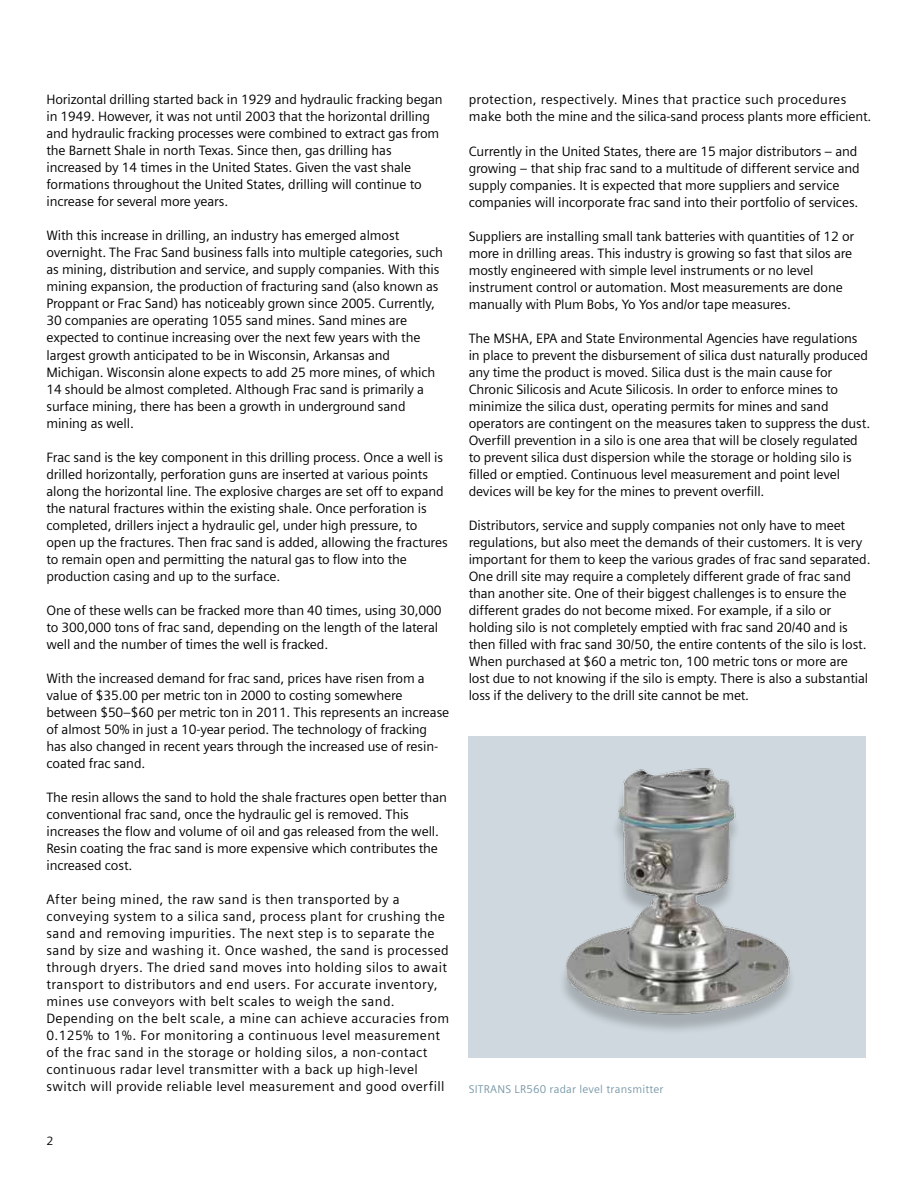
<style>
.page{position:relative;width:918px;height:1188px;background:#fff}
.page>*{position:absolute;margin:0;border:0;box-sizing:border-box;transform-origin:0 0}
.t1{font:13.5px/17px "Siemens Sans";letter-spacing:-.01em;color:#000}
.t2{font:13.5px/17px "Siemens Sans";letter-spacing:.025em;color:#000}
.t3{font:13.5px/17px "Siemens Sans";letter-spacing:.01em;color:#000}
.t4{font:12px "Siemens Sans";color:#000}
.t5{font:11.25px "Siemens Sans";letter-spacing:.02em;color:#7b9aa9}
</style>
<div class="page">
<div style="left:469px;top:736px;width:397px;height:322px;background:#ced8de"></div>
<div style="left:558px;top:776px;width:238px;height:260px;background:#000;opacity:.2"></div>
<img style="left:558px;top:768px;width:238px;height:254px">
<p class="t1" style="left:46px;top:91px;width:398px">Horizontal drilling started back in 1929 and hydraulic fracking began in 1949. However, it was not until 2003 that the horizontal drilling and hydraulic fracking processes were combined to extract gas from the Barnett Shale in north Texas. Since then, gas drilling has increased by 14 times in the United States. Given the vast shale formations throughout the United States, drilling will continue to increase for several more years.</p>
<p class="t1" style="left:46px;top:227px;width:398px">With this increase in drilling, an industry has emerged almost overnight. The Frac Sand business falls into multiple categories, such as mining, distribution and service, and supply companies. With this mining expansion, the production of fracturing sand (also known as Proppant or Frac Sand) has noticeably grown since 2005. Currently, 30 companies are operating 1055 sand mines. Sand mines are expected to continue increasing over the next few years with the largest growth anticipated to be in Wisconsin, Arkansas and Michigan. Wisconsin alone expects to add 25 more mines, of which 14 should be almost completed. Although Frac sand is primarily a surface mining, there has been a growth in underground sand mining as well.</p>
<p class="t1" style="left:46px;top:449px;width:403px">Frac sand is the key component in this drilling process. Once a well is drilled horizontally, perforation guns are inserted at various points along the horizontal line. The explosive charges are set off to expand the natural fractures within the existing shale. Once perforation is completed, drillers inject a hydraulic gel, under high pressure, to open up the fractures. Then frac sand is added, allowing the fractures to remain open and permitting the natural gas to flow into the production casing and up to the surface.</p>
<p class="t1" style="left:46px;top:602px;width:397px">One of these wells can be fracked more than 40 times, using 30,000 to 300,000 tons of frac sand, depending on the length of the lateral well and the number of times the well is fracked.</p>
<p class="t1" style="left:46px;top:670px;width:404px">With the increased demand for frac sand, prices have risen from a value of $35.00 per metric ton in 2000 to costing somewhere between $50–$60 per metric ton in 2011. This represents an increase of almost 50% in just a 10-year period. The technology of fracking has also changed in recent years through the increased use of resin&shy;coated frac sand.</p>
<p class="t1" style="left:46px;top:789px;width:402px">The resin allows the sand to hold the shale fractures open better than conventional frac sand, once the hydraulic gel is removed. This increases the flow and volume of oil and gas released from the well.<br>Resin coating the frac sand is more expensive which contributes the increased cost.</p>
<p class="t2" style="left:46px;top:891px;width:404px">After being mined, the raw sand is then transported by a conveying system to a silica sand, process plant for crushing the sand and removing impurities. The next step is to separate the sand by size and washing it. Once washed, the sand is processed through dryers. The dried sand moves into holding silos to await transport to distributors and end users. For accurate inventory, mines use conveyors with belt scales to weigh the sand.<br>Depending on the belt scale, a mine can achieve accuracies from 0.125% to 1%. For monitoring a continuous level measurement of the frac sand in the storage or holding silos, a non-contact continuous radar level transmitter with a back up high-level switch will provide reliable level measurement and good overfill</p>
<p class="t4" style="left:46px;top:1135px;width:8px">2</p>
<p class="t3" style="left:469px;top:91px;width:404px">protection, respectively. Mines that practice such procedures make both the mine and the silica-sand process plants more efficient.</p>
<p class="t1" style="left:469px;top:142px;width:393px">Currently in the United States, there are 15 major distributors – and growing – that ship frac sand to a multitude of different service and supply companies. It is expected that more suppliers and service companies will incorporate frac sand into their portfolio of services.</p>
<p class="t1" style="left:469px;top:228px;width:387px">Suppliers are installing small tank batteries with quantities of 12 or more in drilling areas. This industry is growing so fast that silos are mostly engineered with simple level instruments or no level instrument control or automation. Most measurements are done manually with Plum Bobs, Yo Yos and/or tape measures.</p>
<p class="t1" style="left:469px;top:330px;width:403px">The MSHA, EPA and State Environmental Agencies have regulations in place to prevent the disbursement of silica dust naturally produced any time the product is moved. Silica dust is the main cause for Chronic Silicosis and Acute Silicosis. In order to enforce mines to minimize the silica dust, operating permits for mines and sand operators are contingent on the measures taken to suppress the dust.<br>Overfill prevention in a silo is one area that will be closely regulated to prevent silica dust dispersion while the storage or holding silo is filled or emptied. Continuous level measurement and point level devices will be key for the mines to prevent overfill.</p>
<p class="t1" style="left:469px;top:517px;width:403px">Distributors, service and supply companies not only have to meet regulations, but also meet the demands of their customers. It is very important for them to keep the various grades of frac sand separated.<br>One drill site may require a completely different grade of frac sand than another site. One of their biggest challenges is to ensure the different grades do not become mixed. For example, if a silo or holding silo is not completely emptied with frac sand 20/40 and is then filled with frac sand 30/50, the entire contents of the silo is lost.<br>When purchased at $60 a metric ton, 100 metric tons or more are lost due to not knowing if the silo is empty. There is also a substantial loss if the delivery to the drill site cannot be met.</p>
<p class="t5" style="left:469px;top:1082px;width:196px">SITRANS LR560 radar level transmitter</p>
</div>
